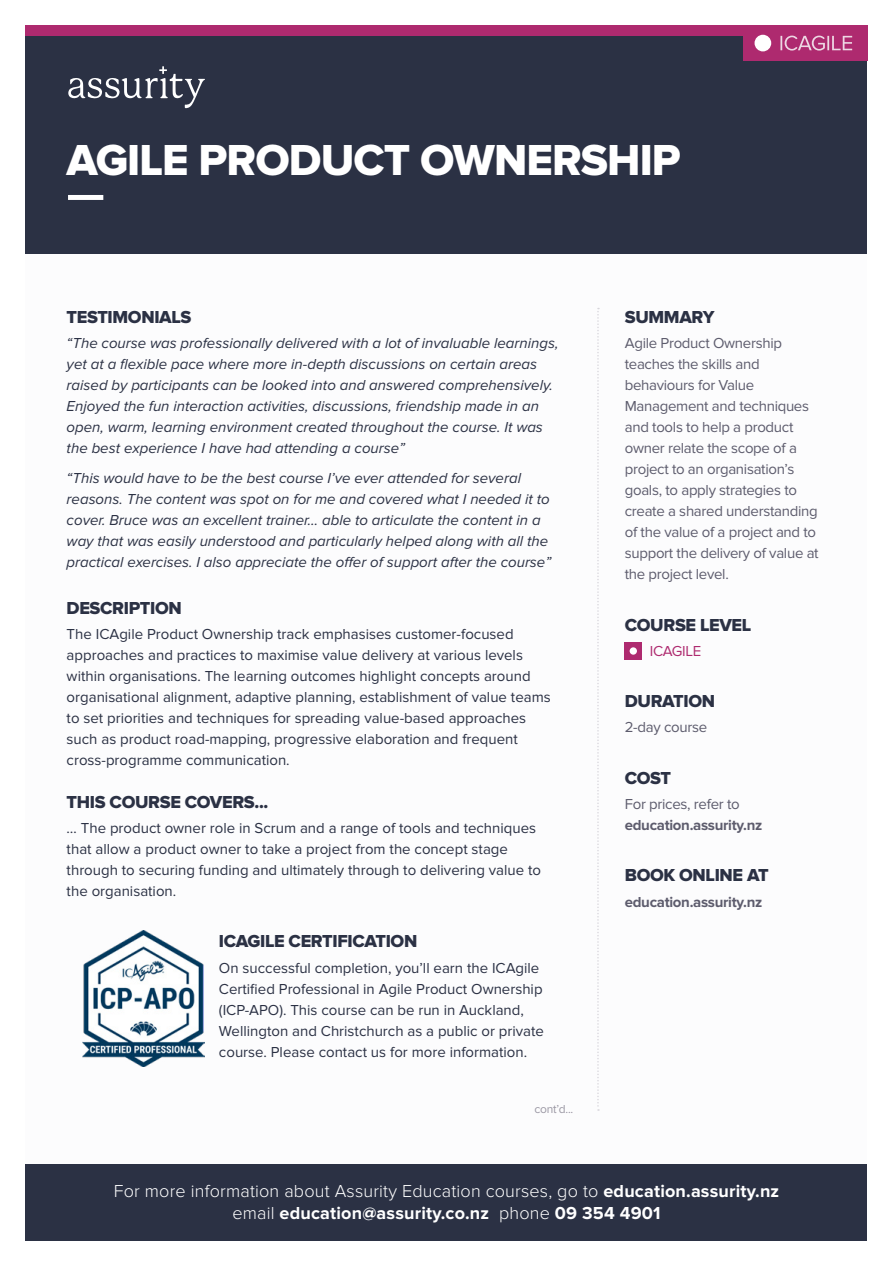
<style>
.page{position:relative;width:893px;height:1263px;background:#fff}
.page>*{position:absolute;margin:0;border:0;box-sizing:border-box;transform-origin:0 0}
.t1{font:45px "Proxima Nova Extrabld";letter-spacing:-.02em;color:#fff}
.t2{font:300 18px/22.5px "Proxima Nova";letter-spacing:.01em;color:#fff;text-align:center}
.t3{font:18px "Proxima Nova Extrabld";letter-spacing:-.02em;color:#2b3144}
.t4{font:15px/21px "Proxima Nova";color:#2b3144}
.t5{font:italic 15px/21px "Proxima Nova";color:#2b3144}
.t6{font:15px/21px "Proxima Nova";letter-spacing:-.02em;color:#5d5c6d}
.t7{font:700 15px "Proxima Nova";letter-spacing:-.02em;color:#5d5c6d}
.t8{font:15px "Proxima Nova";letter-spacing:-.02em;color:#ae2a6f}
.t9{font:12px "Proxima Nova";color:#9b98a4}
.s1{font-weight:700}
</style>
<div class="page">
<div style="left:26px;top:1165px;width:841px;height:76px;background:#2b3144"></div>
<div style="left:26px;top:26px;width:841px;height:228px;background:#2b3144"></div>
<svg style="left:68px;top:66px;width:137px;height:42px"></svg>
<div style="left:26px;top:26px;width:841px;height:10px;background:#ae2a6f"></div>
<div style="left:625px;top:642px;width:17px;height:17px;background:#ae2a6f"></div>
<div style="left:630px;top:647px;width:7px;height:8px;background:#fff;border-radius:50%"></div>
<div style="left:743px;top:26px;width:124px;height:35px;background:#ae2a6f"></div>
<div style="left:754px;top:35px;width:17px;height:16px;background:#fff;border-radius:50%"></div>
<svg style="left:780px;top:36px;width:72px;height:15px"></svg>
<svg style="left:597px;top:308px;width:2px;height:803px"></svg>
<div style="left:68px;top:195px;width:35px;height:5px;background:#fff"></div>
<img style="left:82px;top:930px;width:123px;height:137px">
<h1 class="t1" style="left:67px;top:139px;width:616px">AGILE PRODUCT OWNERSHIP</h1>
<p class="t3" style="left:67px;top:309px;width:126px">TESTIMONIALS</p>
<p class="t5" style="left:67px;top:333px;width:493px">“The course was professionally delivered with a lot of invaluable learnings, yet at a flexible pace where more in-depth discussions on certain areas raised by participants can be looked into and answered comprehensively.<br>Enjoyed the fun interaction activities, discussions, friendship made in an open, warm, learning environment created throughout the course. It was the best experience I have had attending a course”</p>
<p class="t5" style="left:67px;top:468px;width:486px">“This would have to be the best course I’ve ever attended for several reasons. The content was spot on for me and covered what I needed it to cover. Bruce was an excellent trainer… able to articulate the content in a way that was easily understood and particularly helped along with all the practical exercises. I also appreciate the offer of support after the course”</p>
<p class="t3" style="left:67px;top:600px;width:117px">DESCRIPTION</p>
<p class="t4" style="left:67px;top:624px;width:486px">The ICAgile Product Ownership track emphasises customer-focused approaches and practices to maximise value delivery at various levels within organisations. The learning outcomes highlight concepts around organisational alignment, adaptive planning, establishment of value teams to set priorities and techniques for spreading value-based approaches such as product road-mapping, progressive elaboration and frequent cross-programme communication.</p>
<p class="t3" style="left:67px;top:794px;width:203px">THIS COURSE COVERS...</p>
<p class="t4" style="left:67px;top:818px;width:476px">… The product owner role in Scrum and a range of tools and techniques that allow a product owner to take a project from the concept stage through to securing funding and ultimately through to delivering value to the organisation.</p>
<p class="t3" style="left:219px;top:933px;width:200px">ICAGILE CERTIFICATION</p>
<p class="t4" style="left:219px;top:957px;width:326px">On successful completion, you’ll earn the ICAgile Certified Professional in Agile Product Ownership (ICP-APO). This course can be run in Auckland, Wellington and Christchurch as a public or private course. Please contact us for more information.</p>
<p class="t9" style="left:534px;top:1102px;width:40px">cont’d...</p>
<p class="t3" style="left:625px;top:309px;width:91px">SUMMARY</p>
<p class="t6" style="left:625px;top:333px;width:195px">Agile Product Ownership teaches the skills and behaviours for Value<br>Management and techniques and tools to help a product owner relate the scope of a project to an organisation’s goals, to apply strategies to create a shared understanding of the value of a project and to support the delivery of value at the project level.</p>
<p class="t3" style="left:625px;top:616px;width:128px">COURSE LEVEL</p>
<p class="t8" style="left:650px;top:642px;width:53px">ICAGILE</p>
<p class="t3" style="left:625px;top:693px;width:92px">DURATION</p>
<p class="t6" style="left:625px;top:717px;width:84px">2-day course</p>
<p class="t3" style="left:625px;top:770px;width:48px">COST</p>
<p class="t6" style="left:625px;top:794px;width:116px">For prices, refer to</p>
<p class="t7" style="left:625px;top:818px;width:139px">education.assurity.nz</p>
<p class="t3" style="left:625px;top:867px;width:145px">BOOK ONLINE AT</p>
<p class="t7" style="left:625px;top:895px;width:139px">education.assurity.nz</p>
<p class="t2" style="left:114px;top:1180px;width:667px">For more information about Assurity Education courses, go to <span class="s1">education.assurity.nz </span>email <span class="s1">education@assurity.co.nz</span> phone <span class="s1">09 354 4901</span></p>
</div>
